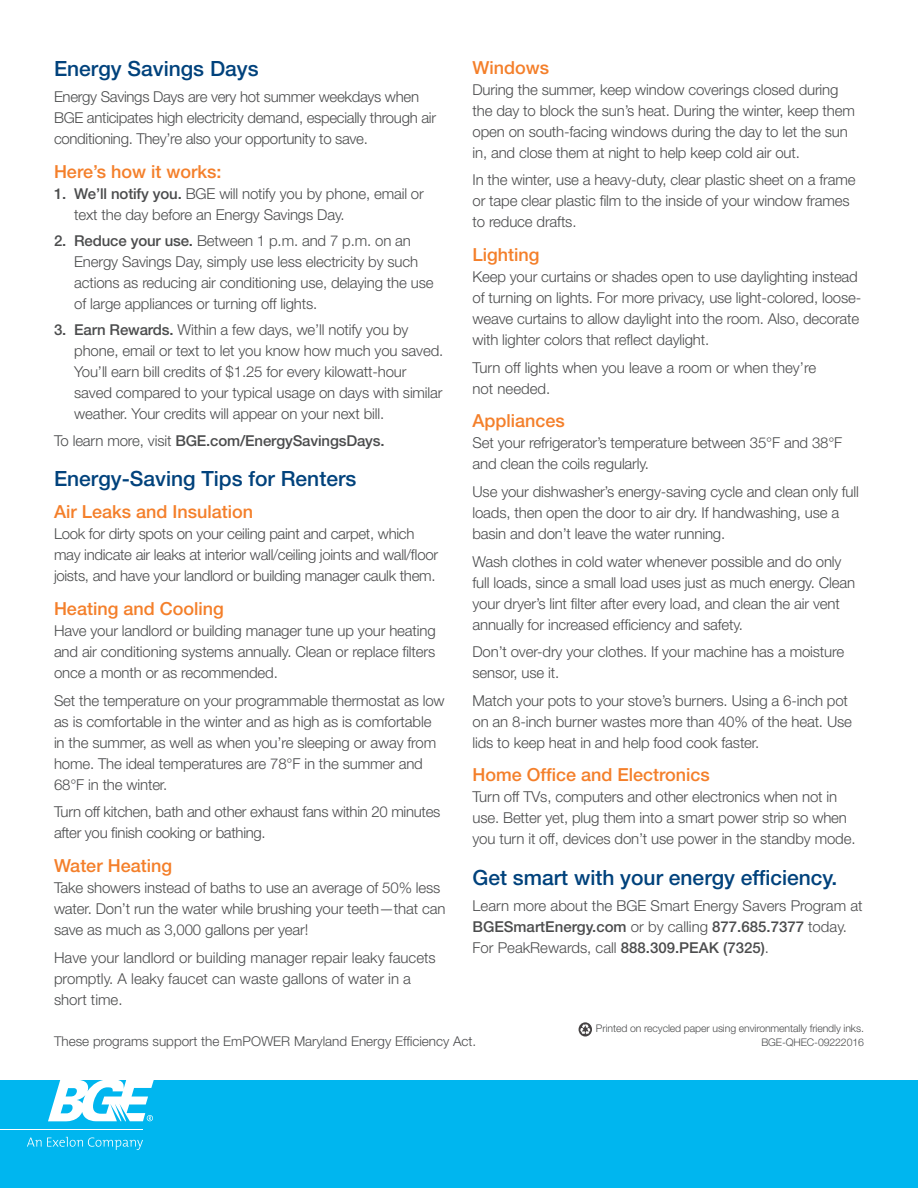
<style>
.page{position:relative;width:918px;height:1188px;background:#fff}
.page>*{position:absolute;margin:0;border:0;box-sizing:border-box;transform-origin:0 0}
.subhead_level_1{font:500 21px "Helvetica Neue LT Std";color:#01427c}
.Subhead_level_2{font:500 18px "Helvetica Neue LT Pro";color:#f47f2a}
.body{font:300 15px/21px "Helvetica Neue LT Pro";letter-spacing:-.01em;color:#4b4c4d}
.body_numbered_list{font:300 15px/21px "Helvetica Neue LT Pro";letter-spacing:-.01em;color:#4b4c4d}
.body-2{font:500 15px "Helvetica Neue LT Pro";letter-spacing:-.01em;color:#4b4c4d}
.t1{font:300 13.5px "Helvetica Neue LT Std";color:#4b4c4d}
.body-3{font:300 10.5px "Helvetica Neue LT Pro";letter-spacing:-.01em;color:#4b4c4d}
.s1{font-weight:500}
.s2{font-weight:300}
</style>
<div class="page">
<svg style="left:579px;top:1022px;width:13px;height:15px"></svg>
<div style="left:0;top:1080px;width:918px;height:108px;background:#00b6ef"></div>
<hr style="left:0;top:1129px;width:143px;height:1px;background:#fff">
<svg style="left:27px;top:1137px;width:116px;height:13px"></svg>
<svg style="left:48px;top:1080px;width:106px;height:42px"></svg>
<p class="subhead_level_1" style="left:54px;top:56px;width:206px">Energy Savings Days</p>
<p class="body" style="left:54px;top:86px;width:384px">Energy Savings Days are very hot summer weekdays when<br>BGE anticipates high electricity demand, especially through air conditioning. They’re also your opportunity to save.</p>
<p class="Subhead_level_2" style="left:54px;top:160px;width:169px">Here’s how it works:</p>
<p class="body_numbered_list" style="left:74px;top:182px;width:351px;text-indent:-20px"><span class="s1">1. We’ll notify you.</span> BGE will notify you by phone, email or text the day before an Energy Savings Day.</p>
<p class="body_numbered_list" style="left:74px;top:230px;width:361px;text-indent:-20px"><span class="s1">2. Reduce your use.</span> Between 1 p.m. and 7 p.m. on an Energy Savings Day, simply use less electricity by such actions as reducing air conditioning use, delaying the use of large appliances or turning off lights.</p>
<p class="body_numbered_list" style="left:74px;top:319px;width:371px;text-indent:-20px"><span class="s1">3. Earn Rewards.</span> Within a few days, we’ll notify you by phone, email or text to let you know how much you saved.<br>You’ll earn bill credits of $1.25 for every kilowatt-hour saved compared to your typical usage on days with similar weather. Your credits will appear on your next bill.</p>
<p class="body-2" style="left:54px;top:432px;width:332px"><span class="s2">To learn more, visit</span> BGE.com/EnergySavingsDays.</p>
<p class="subhead_level_1" style="left:54px;top:466px;width:304px">Energy-Saving Tips for Renters</p>
<p class="Subhead_level_2" style="left:54px;top:501px;width:201px">Air Leaks and Insulation</p>
<p class="body" style="left:54px;top:523px;width:386px">Look for dirty spots on your ceiling paint and carpet, which may indicate air leaks at interior wall/ceiling joints and wall/floor joists, and have your landlord or building manager caulk them.</p>
<p class="Subhead_level_2" style="left:54px;top:598px;width:171px">Heating and Cooling</p>
<p class="body" style="left:54px;top:620px;width:383px;text-align:justify">Have your landlord or building manager tune up your heating and air conditioning systems annually. Clean or replace filters once a month or as recommended.</p>
<p class="body" style="left:54px;top:689px;width:392px">Set the temperature on your programmable thermostat as low as is comfortable in the winter and as high as is comfortable in the summer, as well as when you’re sleeping or away from home. The ideal temperatures are 78°F in the summer and 68°F in the winter.</p>
<p class="body" style="left:54px;top:801px;width:388px">Turn off kitchen, bath and other exhaust fans within 20 minutes after you finish cooking or bathing.</p>
<p class="Subhead_level_2" style="left:54px;top:855px;width:120px">Water Heating</p>
<p class="body" style="left:54px;top:877px;width:393px">Take showers instead of baths to use an average of 50% less water. Don’t run the water while brushing your teeth—that can save as much as 3,000 gallons per year!</p>
<p class="body" style="left:54px;top:946px;width:383px">Have your landlord or building manager repair leaky faucets promptly. A leaky faucet can waste gallons of water in a short time.</p>
<p class="Subhead_level_2" style="left:472px;top:56px;width:78px">Windows</p>
<p class="body" style="left:472px;top:78px;width:384px">During the summer, keep window coverings closed during the day to block the sun’s heat. During the winter, keep them open on south-facing windows during the day to let the sun in, and close them at night to help keep cold air out.</p>
<p class="body" style="left:472px;top:169px;width:385px">In the winter, use a heavy-duty, clear plastic sheet on a frame or tape clear plastic film to the inside of your window frames to reduce drafts.</p>
<p class="Subhead_level_2" style="left:472px;top:244px;width:69px">Lighting</p>
<p class="body" style="left:472px;top:266px;width:390px">Keep your curtains or shades open to use daylighting instead of turning on lights. For more privacy, use light-colored, loose&shy;weave curtains to allow daylight into the room. Also, decorate with lighter colors that reflect daylight.</p>
<p class="body" style="left:472px;top:356px;width:345px">Turn off lights when you leave a room or when they’re not needed.</p>
<p class="Subhead_level_2" style="left:472px;top:410px;width:94px">Appliances</p>
<p class="body" style="left:472px;top:432px;width:371px">Set your refrigerator’s temperature between 35°F and 38°F and clean the coils regularly.</p>
<p class="body" style="left:472px;top:481px;width:388px">Use your dishwasher’s energy-saving cycle and clean only full loads, then open the door to air dry. If handwashing, use a basin and don’t leave the water running.</p>
<p class="body" style="left:472px;top:550px;width:384px">Wash clothes in cold water whenever possible and do only full loads, since a small load uses just as much energy. Clean your dryer’s lint filter after every load, and clean the air vent annually for increased efficiency and safety.</p>
<p class="body" style="left:472px;top:641px;width:373px">Don’t over-dry your clothes. If your machine has a moisture sensor, use it.</p>
<p class="body" style="left:472px;top:690px;width:381px">Match your pots to your stove’s burners. Using a 6-inch pot on an 8-inch burner wastes more than 40% of the heat. Use lids to keep heat in and help food cook faster.</p>
<p class="Subhead_level_2" style="left:472px;top:764px;width:239px">Home Office and Electronics</p>
<p class="body" style="left:472px;top:786px;width:385px">Turn off TVs, computers and other electronics when not in use. Better yet, plug them into a smart power strip so when you turn it off, devices don’t use power in the standby mode.</p>
<p class="subhead_level_1" style="left:472px;top:865px;width:366px">Get smart with your energy efficiency.</p>
<p class="body" style="left:472px;top:895px;width:392px">Learn more about the BGE Smart Energy Savers Program at<br><span class="s1">BGESmartEnergy.com</span> or by calling <span class="s1">877.685.7377</span> today.<br>For PeakRewards, call <span class="s1">888.309.PEAK (7325)</span>.</p>
<p class="t1" style="left:54px;top:1033px;width:424px">These programs support the EmPOWER Maryland Energy Efficiency Act.</p>
<p class="body-3" style="left:596px;top:1022px;width:270px">Printed on recycled paper using environmentally friendly inks.</p>
<p class="body-3" style="left:761px;top:1036px;width:104px">BGE-QHEC-09222016</p>
</div>
